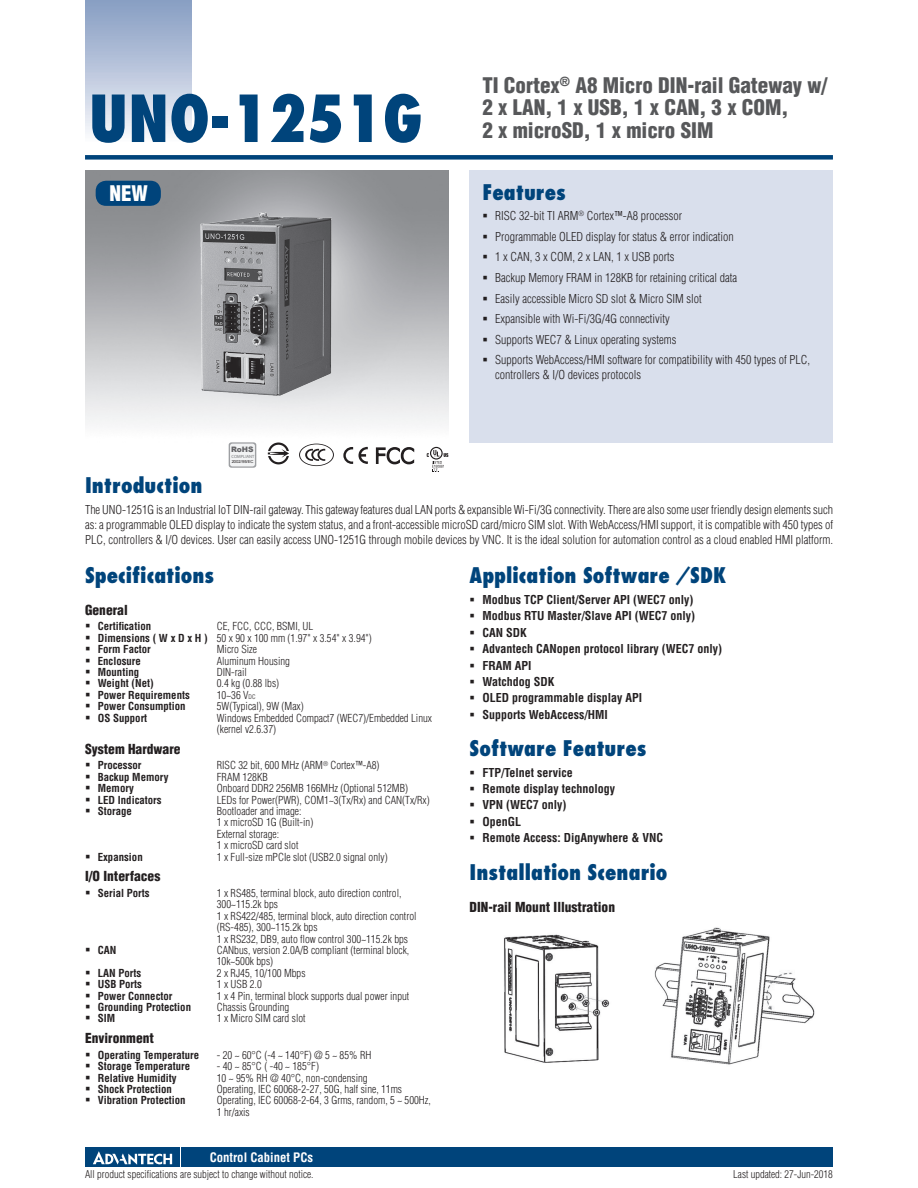
<style>
.page{position:relative;width:918px;height:1188px;background:#fff}
.page>*{position:absolute;margin:0;border:0;box-sizing:border-box;transform-origin:0 0}
.t1{font:800 condensed 63px "Futura";color:#00447b}
.t2{font:800 condensed 21px "Futura";color:#00447b}
.t3{font:900 condensed 21px/22.5px "Helvetica";color:#57585a}
.t4{font:900 condensed 21px "Helvetica";color:#fff}
.t5{font:900 condensed 13.5px "Helvetica";color:#231f20}
.t6{font:700 condensed 12.75px "Helvetica";color:#fff}
.t7{font:300 condensed 12px/20.7px "Helvetica";color:#231f20}
.t8{font:700 condensed 12px/16.4px "Helvetica";color:#231f20}
.t9{font:300 condensed 10.8px/11.4px "Helvetica";color:#231f20}
.t10{font:700 condensed 10.8px "Helvetica";color:#231f20}
.t11{font:300 condensed 10.5px "Helvetica";color:#231f20}
.t12{font:900 7.5px "Arial";color:#636366}
.t13{font:700 4.5px "Arial Narrow";color:#76787b}
.t14{font:4.2px "Arial";color:#231f20}
.s1{font-weight:700}
.s2{font-size:6.3px}
</style>
<div class="page">
<div style="left:85px;top:155px;width:748px;height:5px;background:#00447b"></div>
<div style="left:85px;top:0;width:106px;height:143px;background:linear-gradient(to bottom,#849bc1,#f9fafc)"></div>
<div style="left:182px;top:1147px;width:651px;height:20px;background:#00447b"></div>
<div style="left:85px;top:1147px;width:95px;height:20px;background:#00447b"></div>
<svg style="left:93px;top:1151px;width:79px;height:14px"></svg>
<div style="left:470px;top:170px;width:363px;height:272px;background:#d9dfec"></div>
<img style="left:85px;top:170px;width:363px;height:255px">
<img style="left:170px;top:171px;width:193px;height:253px">
<svg style="left:229px;top:442px;width:27px;height:26px"></svg>
<svg style="left:268px;top:442px;width:21px;height:22px"></svg>
<svg style="left:375px;top:447px;width:40px;height:18px"></svg>
<svg style="left:343px;top:447px;width:10px;height:17px"></svg>
<svg style="left:359px;top:447px;width:9px;height:17px"></svg>
<svg style="left:299px;top:444px;width:35px;height:22px"></svg>
<svg style="left:427px;top:447px;width:21px;height:25px"></svg>
<img style="left:504px;top:934px;width:106px;height:129px">
<img style="left:654px;top:927px;width:161px;height:138px">
<div style="left:96px;top:181px;width:65px;height:25px;background:#00447b;border-radius:10px"></div>
<h1 class="t1" style="left:89px;top:78px;width:335px">UNO-1251G</h1>
<h2 class="t4" style="left:109px;top:181px;width:40px">NEW</h2>
<p class="t12" style="left:231px;top:444px;width:24px">RoHS</p>
<p class="t13" style="left:232px;top:453px;width:24px">COMPLIANT</p>
<p class="t14" style="left:232px;top:459px;width:23px">2002/95/EC</p>
<h2 class="t3" style="left:482px;top:74px;width:347px">TI Cortex<sup>®</sup> A8 Micro DIN-rail Gateway w/<br>2 x LAN, 1 x USB, 1 x CAN, 3 x COM,<br>2 x microSD, 1 x micro SIM</h2>
<h2 class="t2" style="left:482px;top:178px;width:85px">Features</h2>
<p class="t7" style="left:495px;top:205px;width:317px">RISC 32-bit TI ARM<sup>®</sup> Cortex™-A8 processor<br>Programmable OLED display for status &amp; error indication<br>1 x CAN, 3 x COM, 2 x LAN, 1 x USB ports<br>Backup Memory FRAM in 128KB for retaining critical data<br>Easily accessible Micro SD slot &amp; Micro SIM slot<br>Expansible with Wi-Fi/3G/4G connectivity<br>Supports WEC7 &amp; Linux operating systems<br>Supports WebAccess/HMI software for compatibility with 450 types of PLC,</p>
<p class="t7" style="left:495px;top:364px;width:147px">controllers &amp; I/O devices protocols</p>
<h2 class="t2" style="left:85px;top:472px;width:119px">Introduction</h2>
<p class="t7" style="left:85px;top:503px;width:749px;line-height:15px;text-align:justify">The UNO-1251G is an Industrial IoT DIN-rail gateway. This gateway features dual LAN ports &amp; expansible Wi-Fi/3G connectivity. There are also some user friendly design elements such as: a programmable OLED display to indicate the system status, and a front-accessible microSD card/micro SIM slot. With WebAccess/HMI support, it is compatible with 450 types of PLC, controllers &amp; I/O devices. User can easily access UNO-1251G through mobile devices by VNC. It is the ideal solution for automation control as a cloud enabled HMI platform.</p>
<h2 class="t2" style="left:470px;top:562px;width:258px">Application Software /SDK</h2>
<p class="t8" style="left:482px;top:591px;width:241px">Modbus TCP Client/Server API (WEC7 only)<br>Modbus RTU Master/Slave API (WEC7 only)<br>CAN SDK<br>Advantech CANopen protocol library (WEC7 only)<br>FRAM API<br>Watchdog SDK<br>OLED programmable display API<br>Supports WebAccess/HMI</p>
<h2 class="t2" style="left:470px;top:735px;width:178px">Software Features</h2>
<p class="t8" style="left:482px;top:764px;width:182px">FTP/Telnet service<br>Remote display technology<br>VPN (WEC7 only)<br>OpenGL<br>Remote Access: DigAnywhere &amp; VNC</p>
<h2 class="t2" style="left:470px;top:858px;width:199px">Installation Scenario</h2>
<h2 class="t2" style="left:85px;top:562px;width:131px">Specifications</h2>
<p class="t5" style="left:85px;top:601px;width:44px">General</p>
<p class="t10" style="left:98px;top:620px;width:55px">Certification</p>
<p class="t9" style="left:98px;top:621px;width:276px;text-indent:119px">CE, FCC, CCC, BSMI, UL<br><span class="s1">Dimensions ( W x D x H )</span> 50 x 90 x 100 mm (1.97" x 3.54" x 3.94")<br><span class="s1">Form Factor</span></p>
<p class="t9" style="left:217px;top:644px;width:42px">Micro Size</p>
<p class="t10" style="left:98px;top:654px;width:45px">Enclosure</p>
<p class="t9" style="left:217px;top:655px;width:75px">Aluminum Housing</p>
<p class="t10" style="left:98px;top:666px;width:43px">Mounting</p>
<p class="t9" style="left:217px;top:666px;width:32px">DIN-rail</p>
<p class="t10" style="left:98px;top:677px;width:57px">Weight (Net)</p>
<p class="t9" style="left:217px;top:678px;width:64px">0.4 kg (0.88 lbs)</p>
<p class="t10" style="left:98px;top:688px;width:94px">Power Requirements</p>
<p class="t9" style="left:217px;top:689px;width:40px">10~36 V<span class="s2">DC</span></p>
<p class="t10" style="left:98px;top:700px;width:89px">Power Consumption</p>
<p class="t9" style="left:217px;top:701px;width:88px">5W(Typical), 9W (Max)</p>
<p class="t10" style="left:98px;top:711px;width:51px">OS Support</p>
<p class="t9" style="left:217px;top:712px;width:217px">Windows Embedded Compact7 (WEC7)/Embedded Linux (kernel v2.6.37)</p>
<p class="t5" style="left:85px;top:740px;width:97px">System Hardware</p>
<p class="t10" style="left:98px;top:759px;width:45px">Processor</p>
<p class="t9" style="left:217px;top:760px;width:164px">RISC 32 bit, 600 MHz (ARM<sup>®</sup> Cortex™-A8)</p>
<p class="t10" style="left:98px;top:770px;width:72px">Backup Memory</p>
<p class="t9" style="left:217px;top:771px;width:52px">FRAM 128KB</p>
<p class="t10" style="left:98px;top:782px;width:38px">Memory</p>
<p class="t9" style="left:217px;top:783px;width:193px">Onboard DDR2 256MB 166MHz (Optional 512MB)</p>
<p class="t10" style="left:98px;top:793px;width:65px">LED Indicators</p>
<p class="t9" style="left:217px;top:794px;width:214px">LEDs for Power(PWR), COM1~3(Tx/Rx) and CAN(Tx/Rx)</p>
<p class="t10" style="left:98px;top:805px;width:36px">Storage</p>
<p class="t9" style="left:217px;top:805px;width:98px">Bootloader and image:<br>1 x microSD 1G (Built-in)<br>External storage:<br>1 x microSD card slot</p>
<p class="t10" style="left:98px;top:850px;width:46px">Expansion</p>
<p class="t9" style="left:217px;top:851px;width:172px">1 x Full-size mPCIe slot (USB2.0 signal only)</p>
<p class="t5" style="left:85px;top:868px;width:77px">I/O Interfaces</p>
<p class="t10" style="left:98px;top:887px;width:53px">Serial Ports</p>
<p class="t9" style="left:217px;top:887px;width:201px">1 x RS485, terminal block, auto direction control, 300~115.2k bps<br>1 x RS422/485, terminal block, auto direction control (RS-485), 300~115.2k bps<br>1 x RS232, DB9, auto flow control 300~115.2k bps</p>
<p class="t10" style="left:98px;top:944px;width:20px">CAN</p>
<p class="t9" style="left:217px;top:944px;width:194px">CANbus, version 2.0A/B compliant (terminal block,<br>10k~500k bps)</p>
<p class="t10" style="left:98px;top:966px;width:45px">LAN Ports</p>
<p class="t9" style="left:217px;top:967px;width:90px">2 x RJ45, 10/100 Mbps</p>
<p class="t10" style="left:98px;top:978px;width:46px">USB Ports</p>
<p class="t9" style="left:217px;top:979px;width:46px">1 x USB 2.0</p>
<p class="t10" style="left:98px;top:989px;width:76px">Power Connector</p>
<p class="t9" style="left:217px;top:990px;width:194px">1 x 4 Pin, terminal block supports dual power input</p>
<p class="t10" style="left:98px;top:1001px;width:95px">Grounding Protection</p>
<p class="t9" style="left:217px;top:1001px;width:74px">Chassis Grounding</p>
<p class="t10" style="left:98px;top:1012px;width:19px">SIM</p>
<p class="t9" style="left:217px;top:1013px;width:90px">1 x Micro SIM card slot</p>
<p class="t5" style="left:85px;top:1030px;width:70px">Environment</p>
<p class="t10" style="left:98px;top:1048px;width:103px">Operating Temperature</p>
<p class="t9" style="left:217px;top:1049px;width:156px">- 20 ~ 60°C (-4 ~ 140°F) @ 5 ~ 85% RH</p>
<p class="t10" style="left:98px;top:1060px;width:94px">Storage Temperature</p>
<p class="t9" style="left:217px;top:1061px;width:104px">- 40 ~ 85°C ( -40 ~ 185°F)</p>
<p class="t10" style="left:98px;top:1071px;width:80px">Relative Humidity</p>
<p class="t9" style="left:217px;top:1072px;width:152px">10 ~ 95% RH @ 40°C, non-condensing</p>
<p class="t10" style="left:98px;top:1083px;width:76px">Shock Protection</p>
<p class="t9" style="left:217px;top:1083px;width:187px">Operating, IEC 60068-2-27, 50G, half sine, 11ms</p>
<p class="t10" style="left:98px;top:1094px;width:89px">Vibration Protection</p>
<p class="t9" style="left:217px;top:1095px;width:216px">Operating, IEC 60068-2-64, 3 Grms, random, 5 ~ 500Hz,<br>1 hr/axis</p>
<p class="t5" style="left:470px;top:899px;width:147px">DIN-rail Mount Illustration</p>
<p class="t6" style="left:210px;top:1150px;width:105px">Control Cabinet PCs</p>
<p class="t11" style="left:85px;top:1168px;width:230px">All product specifications are subject to change without notice.</p>
<p class="t11" style="left:733px;top:1168px;width:101px">Last updated: 27-Jun-2018</p>
</div>
